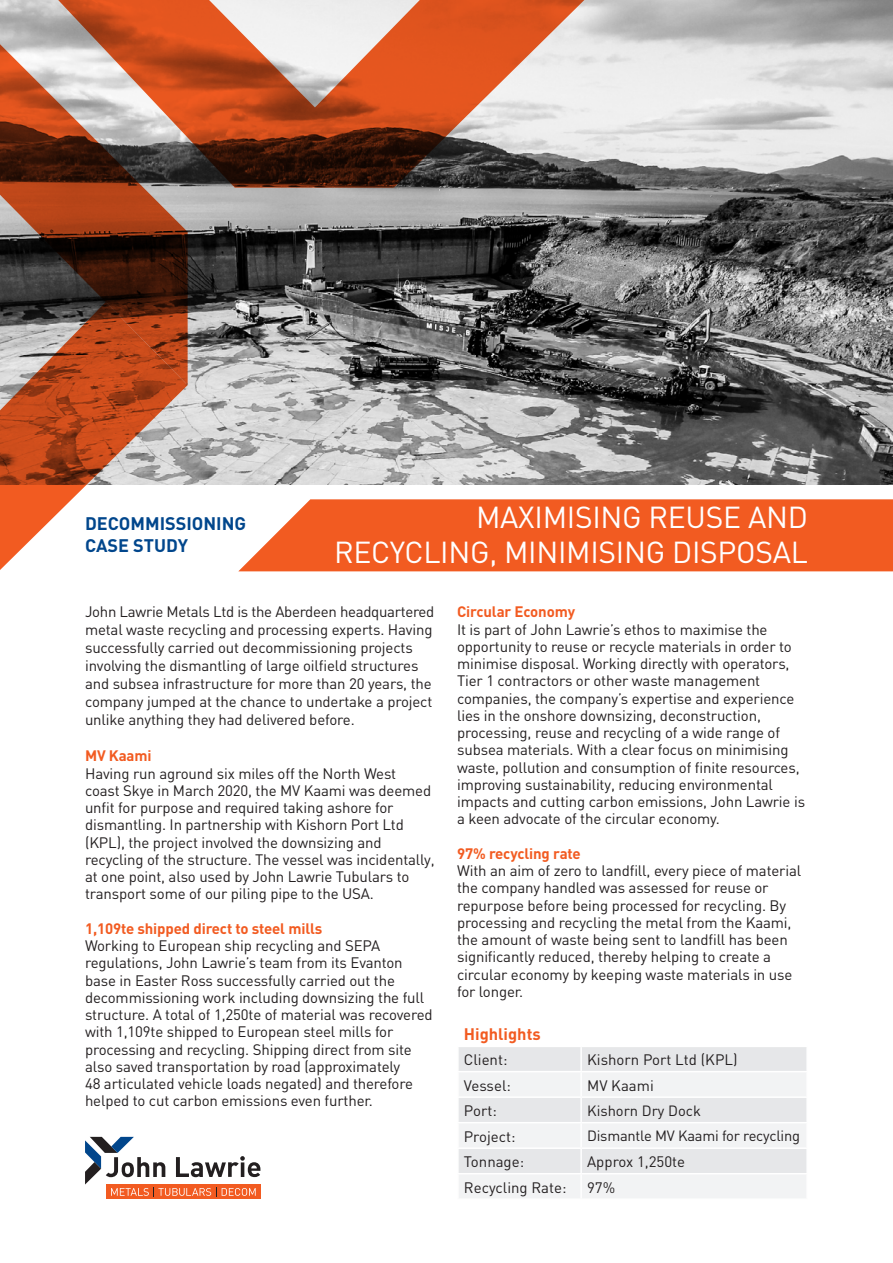
<style>
.page{position:relative;width:893px;height:1263px;background:#fff}
.page>*{position:absolute;margin:0;border:0;box-sizing:border-box;transform-origin:0 0}
.t1{font:30px/34.5px "DIN";letter-spacing:-.01em;color:#fff;text-align:right}
.t2{font:700 18px/22.5px "DIN";color:#01468c}
.t3{font:700 16.5px "DIN";color:#f25b21}
.t4{font:15px/17.2px "DIN";letter-spacing:-.01em;color:#231f20}
.t5{font:700 15px "DIN";letter-spacing:-.01em;color:#f25b21}
.t6{font:14.7px "DIN";letter-spacing:-.015em;color:#231f20}
</style>
<div class="page">
<div style="left:238px;top:499px;width:655px;height:72px;background:#f25b21"></div>
<div style="left:459px;top:1047px;width:347px;height:151px;background:#edeeef"></div>
<hr style="left:580px;top:1047px;width:2px;height:24px;background:#fff">
<hr style="left:457px;top:1071px;width:124px;height:1px;background:#fff">
<hr style="left:581px;top:1071px;width:227px;height:1px;background:#fff">
<hr style="left:580px;top:1072px;width:2px;height:24px;background:#fff">
<hr style="left:457px;top:1096px;width:124px;height:2px;background:#fff">
<hr style="left:581px;top:1096px;width:227px;height:2px;background:#fff">
<hr style="left:580px;top:1098px;width:2px;height:24px;background:#fff">
<hr style="left:457px;top:1122px;width:124px;height:1px;background:#fff">
<hr style="left:581px;top:1122px;width:227px;height:1px;background:#fff">
<hr style="left:580px;top:1123px;width:2px;height:24px;background:#fff">
<hr style="left:457px;top:1147px;width:124px;height:2px;background:#fff">
<hr style="left:581px;top:1147px;width:227px;height:2px;background:#fff">
<hr style="left:580px;top:1149px;width:2px;height:24px;background:#fff">
<hr style="left:457px;top:1173px;width:124px;height:1px;background:#fff">
<hr style="left:581px;top:1173px;width:227px;height:1px;background:#fff">
<hr style="left:580px;top:1174px;width:2px;height:24px;background:#fff">
<img style="left:0;top:0;width:893px;height:485px">
<svg style="left:0;top:31px;width:188px;height:271px"></svg>
<svg style="left:0;top:302px;width:188px;height:268px"></svg>
<svg style="left:46px;top:0;width:268px;height:188px"></svg>
<svg style="left:314px;top:0;width:283px;height:188px"></svg>
<div style="left:106px;top:1184px;width:154px;height:15px;background:#f25b21"></div>
<svg style="left:85px;top:1137px;width:175px;height:60px"></svg>
<p class="t2" style="left:85px;top:511px;width:163px">DECOMMISSIONING<br>CASE STUDY</p>
<h1 class="t1" style="left:334px;top:500px;width:475px">MAXIMISING REUSE AND<br>RECYCLING, MINIMISING DISPOSAL</h1>
<p class="t4" style="left:85px;top:602px;width:351px;line-height:18px">John Lawrie Metals Ltd is the Aberdeen headquartered metal waste recycling and processing experts. Having successfully carried out decommissioning projects involving the dismantling of large oilfield structures and subsea infrastructure for more than 20 years, the company jumped at the chance to undertake a project unlike anything they had delivered before.</p>
<p class="t5" style="left:457px;top:602px;width:119px">Circular Economy</p>
<p class="t4" style="left:457px;top:620px;width:349px">It is part of John Lawrie’s ethos to maximise the opportunity to reuse or recycle materials in order to minimise disposal. Working directly with operators, Tier 1 contractors or other waste management companies, the company’s expertise and experience lies in the onshore downsizing, deconstruction, processing, reuse and recycling of a wide range of subsea materials. With a clear focus on minimising waste, pollution and consumption of finite resources, improving sustainability, reducing environmental impacts and cutting carbon emissions, John Lawrie is a keen advocate of the circular economy.</p>
<p class="t5" style="left:457px;top:844px;width:125px">97% recycling rate</p>
<p class="t4" style="left:457px;top:862px;width:346px">With an aim of zero to landfill, every piece of material the company handled was assessed for reuse or repurpose before being processed for recycling. By processing and recycling the metal from the Kaami, the amount of waste being sent to landfill has been significantly reduced, thereby helping to create a circular economy by keeping waste materials in use for longer.</p>
<p class="t5" style="left:85px;top:746px;width:68px">MV Kaami</p>
<p class="t4" style="left:85px;top:764px;width:351px">Having run aground six miles off the North West<br>coast Skye in March 2020, the MV Kaami was deemed unfit for purpose and required taking ashore for dismantling. In partnership with Kishorn Port Ltd (KPL), the project involved the downsizing and recycling of the structure. The vessel was incidentally, at one point, also used by John Lawrie Tubulars to transport some of our piling pipe to the USA.</p>
<p class="t5" style="left:85px;top:918px;width:239px">1,109te shipped direct to steel mills</p>
<p class="t4" style="left:85px;top:937px;width:349px">Working to European ship recycling and SEPA regulations, John Lawrie’s team from its Evanton base in Easter Ross successfully carried out the decommissioning work including downsizing the full structure. A total of 1,250te of material was recovered with 1,109te shipped to European steel mills for processing and recycling. Shipping direct from site also saved transportation by road (approximately<br>48 articulated vehicle loads negated) and therefore helped to cut carbon emissions even further.</p>
<p class="t3" style="left:464px;top:1024px;width:78px">Highlights</p>
<p class="t4" style="left:464px;top:1051px;width:45px">Client:</p>
<p class="t4" style="left:587px;top:1051px;width:152px">Kishorn Port Ltd (KPL)</p>
<p class="t4" style="left:464px;top:1076px;width:49px">Vessel:</p>
<p class="t4" style="left:587px;top:1076px;width:68px">MV Kaami</p>
<p class="t4" style="left:464px;top:1102px;width:34px">Port:</p>
<p class="t6" style="left:587px;top:1101px;width:115px">Kishorn Dry Dock</p>
<p class="t4" style="left:464px;top:1127px;width:53px">Project:</p>
<p class="t6" style="left:587px;top:1127px;width:214px">Dismantle MV Kaami for recycling</p>
<p class="t4" style="left:464px;top:1153px;width:62px">Tonnage:</p>
<p class="t4" style="left:587px;top:1153px;width:99px">Approx 1,250te</p>
<p class="t4" style="left:464px;top:1178px;width:104px">Recycling Rate:</p>
<p class="t4" style="left:587px;top:1178px;width:30px">97%</p>
</div>
